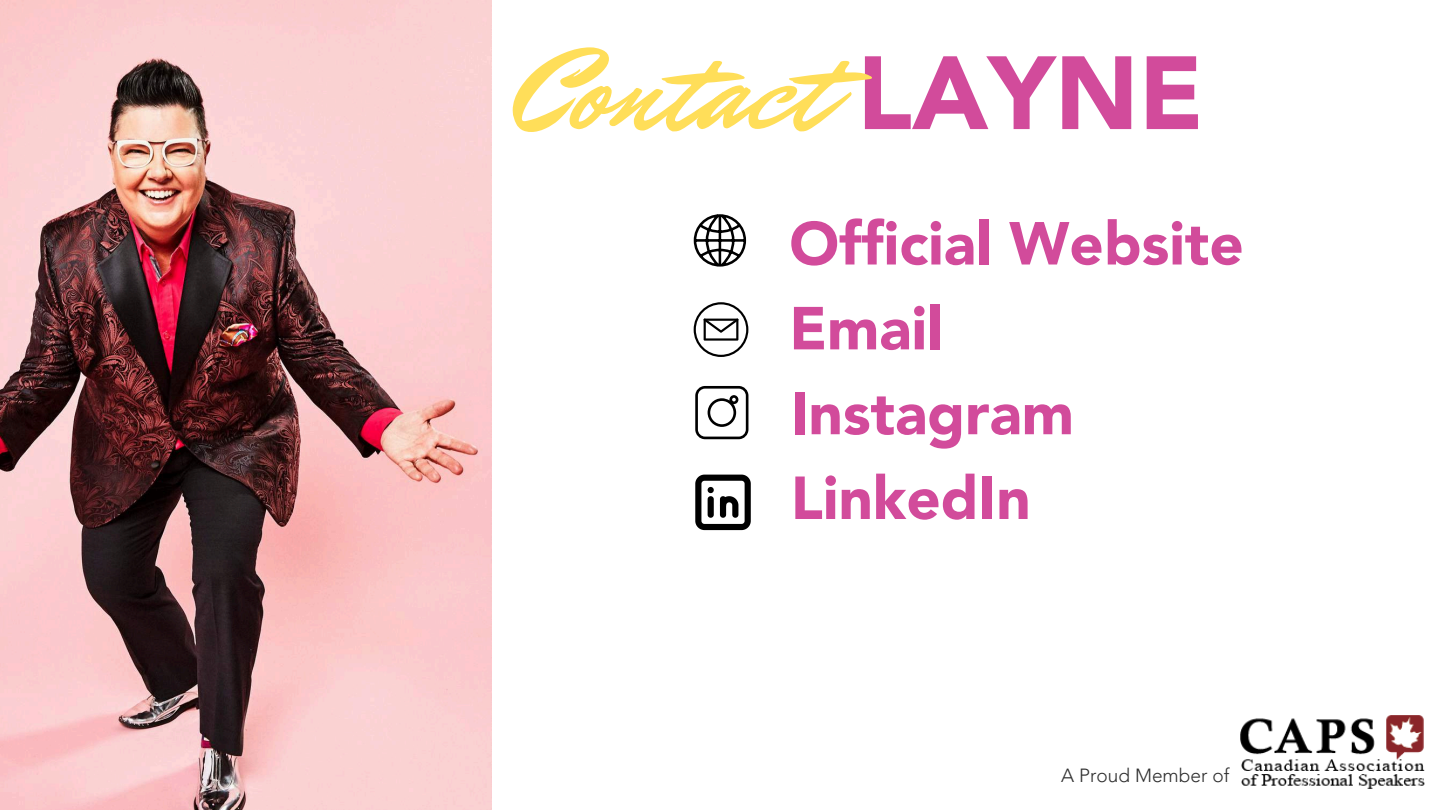
<style>
.page{position:relative;width:1440px;height:810px;background:#fff}
.page>*{position:absolute;margin:0;border:0;box-sizing:border-box;transform-origin:0 0}
.t1{font:117.5px "Mr Dafoe";color:#ffde59}
.t2{font:900 60px/84.8px "Avenir LT Pro";color:#d24b9b}
.t3{font:300 19.1px "Avenir LT Pro";color:#2e2e2e}
.s1{font-family:"Avenir LT Pro";font-weight:900;font-size:102.8px;color:#d24b9b}
.s2{font-family:"Avenir LT Pro";font-weight:900;font-size:102.8px;color:#fff}
</style>
<div class="page">
<svg style="left:695px;top:475px;width:56px;height:55px"></svg>
<svg style="left:694px;top:214px;width:52px;height:53px"></svg>
<img style="left:0;top:0;width:491px;height:810px">
<svg style="left:694px;top:302px;width:54px;height:55px"></svg>
<svg style="left:695px;top:386px;width:53px;height:53px"></svg>
<img style="left:1240px;top:715px;width:185px;height:74px">
<h1 class="t1" style="left:513px;top:12px;width:780px">Contact <span class="s1">LAYNE</span> <span class="s2">?</span></h1>
<p class="t2" style="left:789px;top:207px;width:456px">Official Website<br>Email<br>Instagram<br>LinkedIn</p>
<p class="t3" style="left:1061px;top:768px;width:170px">A Proud Member of</p>
</div>
